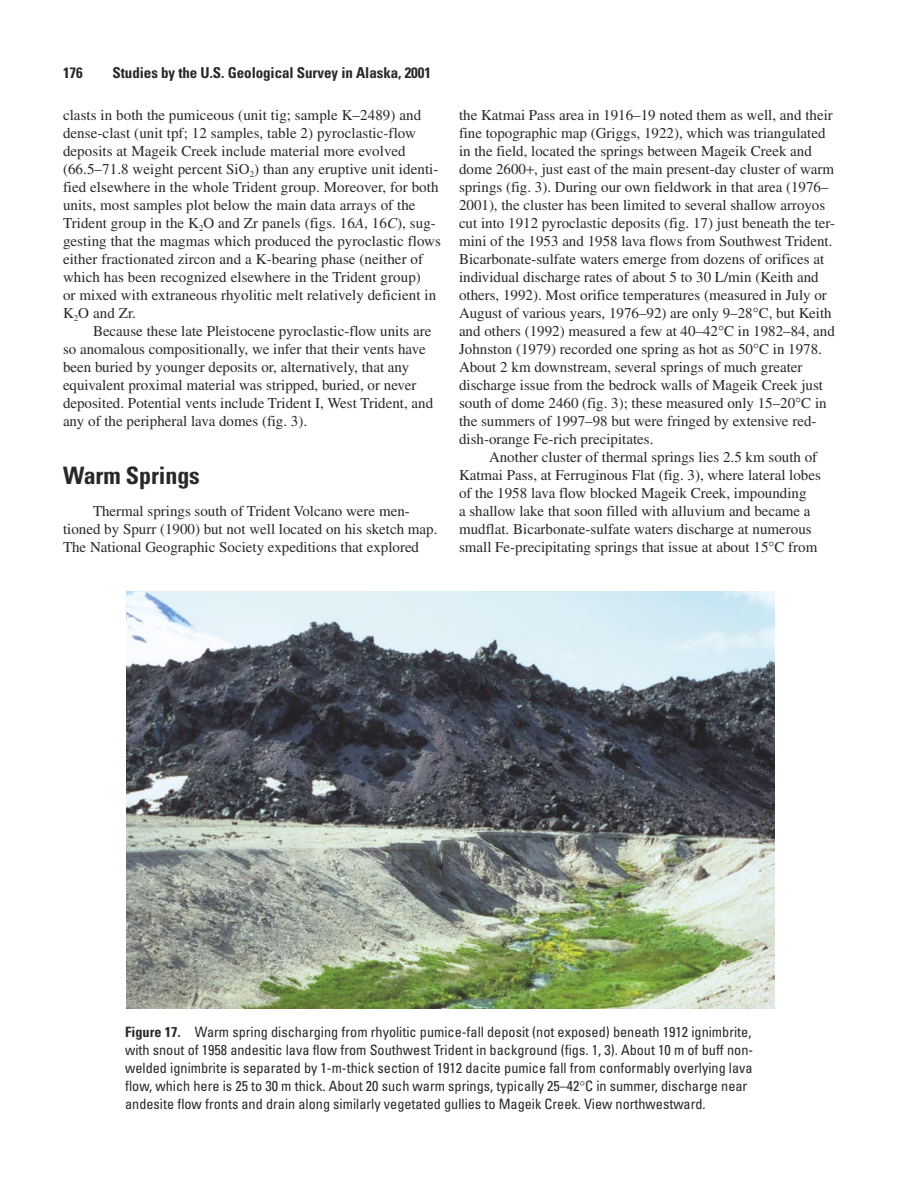
<style>
.page{position:relative;width:918px;height:1188px;background:#fff}
.page>*{position:absolute;margin:0;border:0;box-sizing:border-box;transform-origin:0 0}
.Heading_1{font:700 condensed 24px "Univers";letter-spacing:-.005em;color:#292828}
.Body_Text{font:15px/18px "Times";color:#292828}
.t1{font:700 condensed 15px "Univers";letter-spacing:-.005em;color:#292828}
.FigureCaption{font:condensed 14.25px/18px "Univers";color:#292828}
.s1{font-style:italic}
.s2{font-weight:700}
</style>
<div class="page">
<img style="left:126px;top:591px;width:648px;height:417px">
<p class="t1" style="left:63px;top:63px;width:21px">176</p>
<p class="t1" style="left:113px;top:63px;width:320px">Studies by the U.S. Geological Survey in Alaska, 2001</p>
<p class="Body_Text" style="left:63px;top:106px;width:380px">clasts in both the pumiceous (unit tig; sample K–2489) and dense-clast (unit tpf; 12 samples, table 2) pyroclastic-flow deposits at Mageik Creek include material more evolved (66.5–71.8 weight percent SiO<sub>2</sub>) than any eruptive unit identi&shy;fied elsewhere in the whole Trident group. Moreover, for both units, most samples plot below the main data arrays of the Trident group in the K<sub>2</sub>O and Zr panels (figs. 16<span class="s1">A</span>, 16<span class="s1">C</span>), sug&shy;gesting that the magmas which produced the pyroclastic flows either fractionated zircon and a K-bearing phase (neither of which has been recognized elsewhere in the Trident group)<br>or mixed with extraneous rhyolitic melt relatively deficient in K<sub>2</sub>O and Zr.</p>
<p class="Body_Text" style="left:63px;top:322px;width:372px;text-indent:30px">Because these late Pleistocene pyroclastic-flow units are so anomalous compositionally, we infer that their vents have been buried by younger deposits or, alternatively, that any equivalent proximal material was stripped, buried, or never deposited. Potential vents include Trident I, West Trident, and any of the peripheral lava domes (fig. 3).</p>
<p class="Heading_1" style="left:63px;top:461px;width:138px">Warm Springs</p>
<p class="Body_Text" style="left:63px;top:502px;width:376px;text-indent:30px">Thermal springs south of Trident Volcano were men&shy;tioned by Spurr (1900) but not well located on his sketch map.<br>The National Geographic Society expeditions that explored</p>
<p class="Body_Text" style="left:459px;top:106px;width:378px">the Katmai Pass area in 1916–19 noted them as well, and their fine topographic map (Griggs, 1922), which was triangulated in the field, located the springs between Mageik Creek and dome 2600 , just east of the main present-day cluster of warm springs (fig. 3). During our own fieldwork in that area (1976– 2001), the cluster has been limited to several shallow arroyos cut into 1912 pyroclastic deposits (fig. 17) just beneath the ter&shy;mini of the 1953 and 1958 lava flows from Southwest Trident.<br>Bicarbonate-sulfate waters emerge from dozens of orifices at individual discharge rates of about 5 to 30 L/min (Keith and others, 1992). Most orifice temperatures (measured in July or August of various years, 1976–92) are only 9–28 C, but Keith and others (1992) measured a few at 40–42 C in 1982–84, and Johnston (1979) recorded one spring as hot as 50 C in 1978.<br>About 2 km downstream, several springs of much greater discharge issue from the bedrock walls of Mageik Creek just south of dome 2460 (fig. 3); these measured only 15–20 C in the summers of 1997–98 but were fringed by extensive red&shy;dish-orange Fe-rich precipitates.</p>
<p class="Body_Text" style="left:459px;top:448px;width:363px;text-indent:30px">Another cluster of thermal springs lies 2.5 km south of Katmai Pass, at Ferruginous Flat (fig. 3), where lateral lobes of the 1958 lava flow blocked Mageik Creek, impounding<br>a shallow lake that soon filled with alluvium and became a mudflat. Bicarbonate-sulfate waters discharge at numerous small Fe-precipitating springs that issue at about 15 C from</p>
<p class="FigureCaption" style="left:125px;top:1022px;width:630px"><span class="s2">Figure 17.</span> Warm spring discharging from rhyolitic pumice-fall deposit (not exposed) beneath 1912 ignimbrite, with snout of 1958 andesitic lava flow from Southwest Trident in background (figs. 1, 3). About 10 m of buff non&shy;welded ignimbrite is separated by 1-m-thick section of 1912 dacite pumice fall from conformably overlying lava flow, which here is 25 to 30 m thick. About 20 such warm springs, typically 25–42 C in summer, discharge near andesite flow fronts and drain along similarly vegetated gullies to Mageik Creek. View northwestward.</p>
</div>
